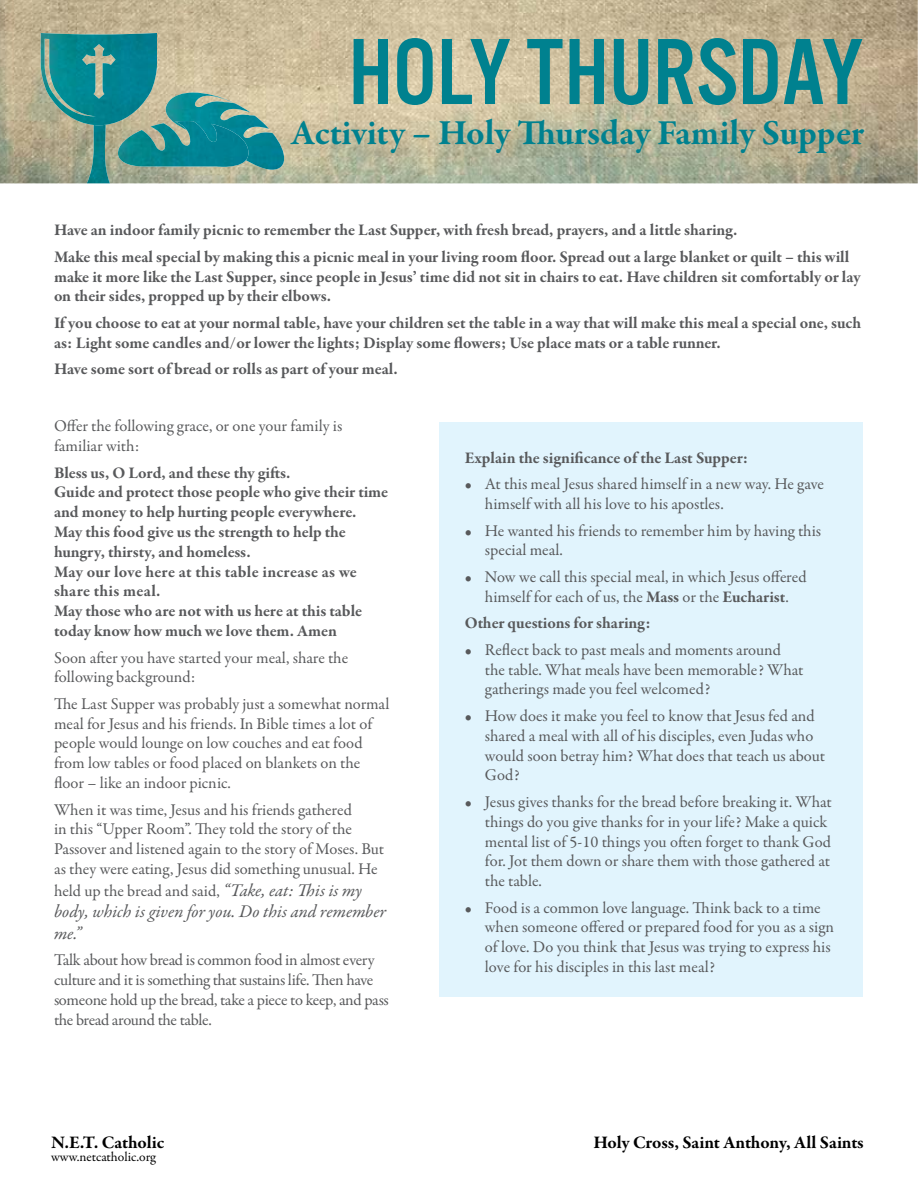
<style>
.page{position:relative;width:918px;height:1188px;background:#fff}
.page>*{position:absolute;margin:0;border:0;box-sizing:border-box;transform-origin:0 0}
.t1{font:97.5px "Alternate Got No 3 D";color:#00818f}
.t2{font:700 36px "Garamond Premr Pro";letter-spacing:-.005em;color:#00818f}
.t3{font:700 18px "Garamond Premr Pro";letter-spacing:-.005em;color:#000}
.t4{font:italic 18px/21.6px "Garamond Premr Pro";color:#58595b}
.t5{font:16.5px/19.8px "Garamond Premr Pro";color:#58595b}
.t6{font:700 16.5px/19.8px "Garamond Premr Pro";letter-spacing:-.005em;color:#58595b}
.t7{font:16.5px/19.8px "Garamond Premr Pro";letter-spacing:-.02em;color:#58595b}
.t8{font:13.5px "Garamond Premr Pro";color:#000}
.s1{font-style:italic;font-size:18px}
.s2{font-weight:700}
</style>
<div class="page">
<img style="left:0;top:0;width:918px;height:183px">
<img style="left:87px;top:125px;width:23px;height:58px">
<img style="left:164px;top:93px;width:122px;height:77px">
<img style="left:116px;top:121px;width:133px;height:46px">
<img style="left:41px;top:33px;width:116px;height:92px">
<div style="left:440px;top:423px;width:423px;height:574px;background:#e1f4fd"></div>
<h1 class="t1" style="left:349px;top:20px;width:517px">HOLY THURSDAY</h1>
<h2 class="t2" style="left:291px;top:110px;width:574px">Activity – Holy Thursday Family Supper</h2>
<p class="t6" style="left:54px;top:217px;width:797px;line-height:26.5px">Have an indoor family picnic to remember the Last Supper, with fresh bread, prayers, and a little sharing.<br>Make this meal special by making this a picnic meal in your living room floor. Spread out a large blanket or quilt – this will</p>
<p class="t6" style="left:54px;top:267px;width:808px">make it more like the Last Supper, since people in Jesus’ time did not sit in chairs to eat. Have children sit comfortably or lay on their sides, propped up by their elbows.</p>
<p class="t6" style="left:54px;top:313px;width:809px">If you choose to eat at your normal table, have your children set the table in a way that will make this meal a special one, such as: Light some candles and/or lower the lights; Display some flowers; Use place mats or a table runner.</p>
<p class="t6" style="left:54px;top:359px;width:345px">Have some sort of bread or rolls as part of your meal.</p>
<p class="t5" style="left:54px;top:417px;width:290px">Offer the following grace, or one your family is familiar with:</p>
<p class="t6" style="left:54px;top:463px;width:336px">Bless us, O Lord, and these thy gifts.<br>Guide and protect those people who give their time and money to help hurting people everywhere.<br>May this food give us the strength to help the hungry, thirsty, and homeless.<br>May our love here at this table increase as we share this meal.<br>May those who are not with us here at this table today know how much we love them. Amen</p>
<p class="t5" style="left:54px;top:648px;width:296px">Soon after you have started your meal, share the following background:</p>
<p class="t5" style="left:54px;top:694px;width:337px">The Last Supper was probably just a somewhat normal meal for Jesus and his friends. In Bible times a lot of people would lounge on low couches and eat food from low tables or food placed on blankets on the floor – like an indoor picnic.</p>
<p class="t5" style="left:54px;top:800px;width:332px">When it was time, Jesus and his friends gathered<br>in this “Upper Room”. They told the story of the Passover and listened again to the story of Moses. But as they were eating, Jesus did something unusual. He</p>
<p class="t5" style="left:54px;top:881px;width:310px">held up the bread and said, <span class="s1">“Take, eat: This is my</span></p>
<p class="t4" style="left:54px;top:902px;width:334px">body, which is given for you. Do this and remember me.”</p>
<p class="t7" style="left:54px;top:951px;width:336px">Talk about how bread is common food in almost every culture and it is something that sustains life. Then have someone hold up the bread, take a piece to keep, and pass the bread around the table.</p>
<p class="t6" style="left:465px;top:448px;width:285px">Explain the significance of the Last Supper:</p>
<p class="t5" style="left:485px;top:475px;width:341px;text-indent:-20px">• At this meal Jesus shared himself in a new way. He gave himself with all his love to his apostles.</p>
<p class="t5" style="left:485px;top:521px;width:338px;text-indent:-20px">• He wanted his friends to remember him by having this special meal.</p>
<p class="t5" style="left:465px;top:567px;width:344px;text-align:center">• Now we call this special meal, in which Jesus offered himself for each of us, the <span class="s2">Mass</span> or the <span class="s2">Eucharist</span>.</p>
<p class="t6" style="left:465px;top:613px;width:188px">Other questions for sharing:</p>
<p class="t5" style="left:485px;top:640px;width:320px;text-indent:-20px">• Reflect back to past meals and moments around the table. What meals have been memorable? What gatherings made you feel welcomed?</p>
<p class="t5" style="left:485px;top:706px;width:342px;text-indent:-20px">• How does it make you feel to know that Jesus fed and shared a meal with all of his disciples, even Judas who would soon betray him? What does that teach us about God?</p>
<p class="t5" style="left:485px;top:792px;width:348px;text-indent:-20px">• Jesus gives thanks for the bread before breaking it. What things do you give thanks for in your life? Make a quick mental list of 5-10 things you often forget to thank God for. Jot them down or share them with those gathered at the table.</p>
<p class="t5" style="left:485px;top:898px;width:351px;text-indent:-20px">• Food is a common love language. Think back to a time when someone offered or prepared food for you as a sign of love. Do you think that Jesus was trying to express his love for his disciples in this last meal?</p>
<p class="t3" style="left:51px;top:1131px;width:115px">N.E.T. Catholic</p>
<p class="t3" style="left:593px;top:1131px;width:272px">Holy Cross, Saint Anthony, All Saints</p>
<p class="t8" style="left:51px;top:1148px;width:106px">www.netcatholic.org</p>
</div>
